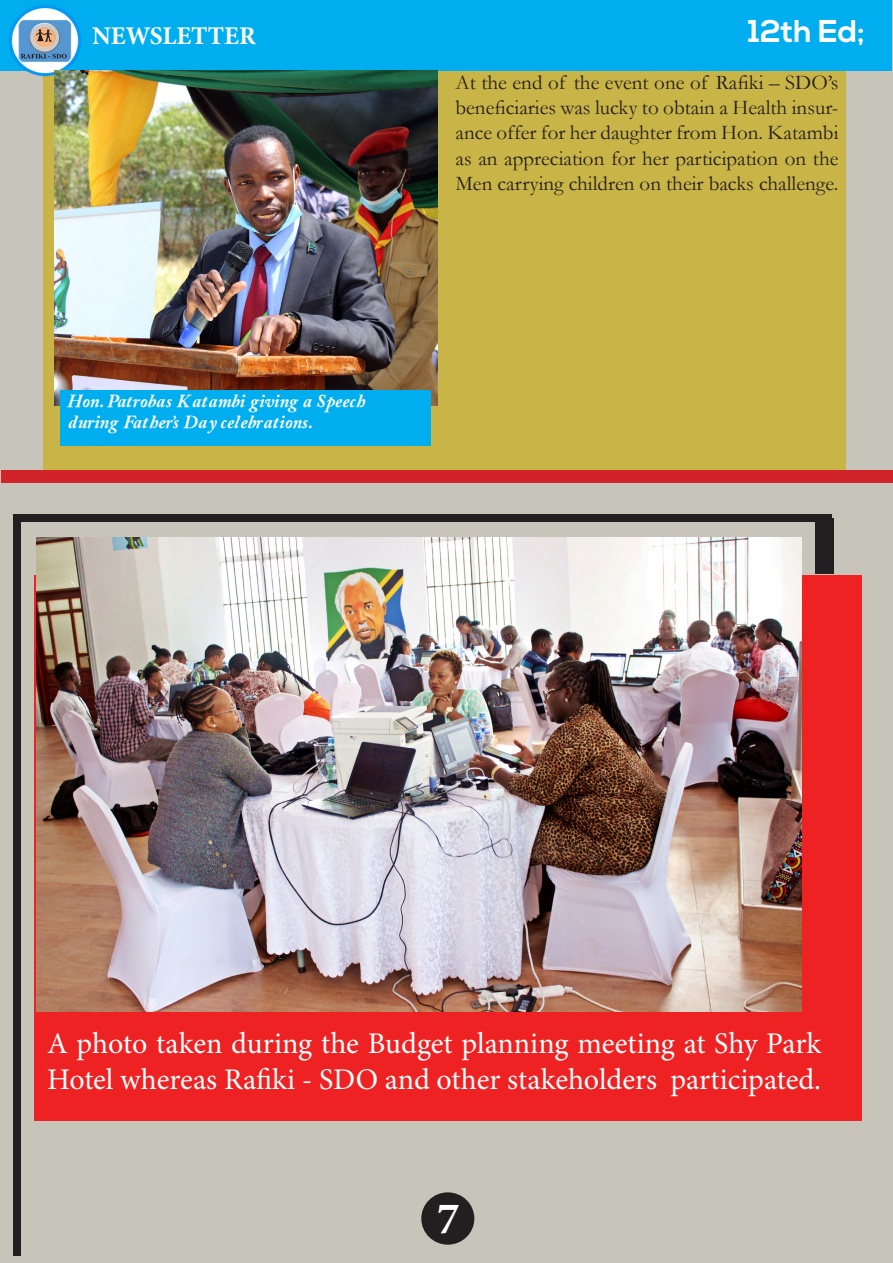
<style>
.page{position:relative;width:893px;height:1263px;background:#c7c5b9}
.page>*{position:absolute;margin:0;border:0;box-sizing:border-box;transform-origin:0 0}
.t1{font:45px "Minion Variable Concept";color:#fff}
.t2{font:700 31.5px "Nexa";color:#fff}
.t3{font:30px/36px "Minion Pro";letter-spacing:-.005em;color:#fff}
.t4{font:700 25.5px "Minion Pro";color:#fff}
.t5{font:21px/25.2px "Garamond";color:#231f20;text-align:justify}
.t6{font:18px/21.6px "Caslon Black SSK Italic";color:#fff}
</style>
<div class="page">
<div style="left:43px;top:37px;width:803px;height:433px;background:#c9b447"></div>
<div style="left:0;top:0;width:891px;height:71px;background:#00aeef"></div>
<div style="left:421px;top:1192px;width:53px;height:53px;background:#231f20;border-radius:50%"></div>
<img style="left:9px;top:5px;width:73px;height:72px">
<img style="left:54px;top:71px;width:383px;height:335px">
<div style="left:34px;top:575px;width:828px;height:545px;background:#ee2123"></div>
<img style="left:36px;top:538px;width:765px;height:473px">
<div style="left:17px;top:514px;width:815px;height:7px;background:#231f20"></div>
<div style="left:13px;top:514px;width:7px;height:742px;background:#231f20"></div>
<div style="left:815px;top:518px;width:18px;height:56px;background:#231f20"></div>
<div style="left:61px;top:390px;width:370px;height:56px;background:#00aeef"></div>
<div style="left:1px;top:470px;width:892px;height:13px;background:#d1232a"></div>
<p class="t4" style="left:92px;top:18px;width:165px">NEWSLETTER</p>
<p class="t2" style="left:748px;top:13px;width:119px">12th Ed;</p>
<p class="t6" style="left:68px;top:390px;width:299px">Hon. Patrobas Katambi giving a Speech during Father’s Day celebrations.</p>
<p class="t5" style="left:455px;top:69px;width:384px">At the end of the event one of Rafiki – SDO’s beneficiaries was lucky to obtain a Health insur&shy;ance offer for her daughter from Hon. Katambi as an appreciation for her participation on the Men carrying children on their backs challenge.</p>
<p class="t3" style="left:47px;top:1027px;width:776px">A photo taken during the Budget planning meeting at Shy Park<br>Hotel whereas Rafiki - SDO and other stakeholders participated.</p>
<p class="t1" style="left:437px;top:1186px;width:23px">7</p>
</div>
